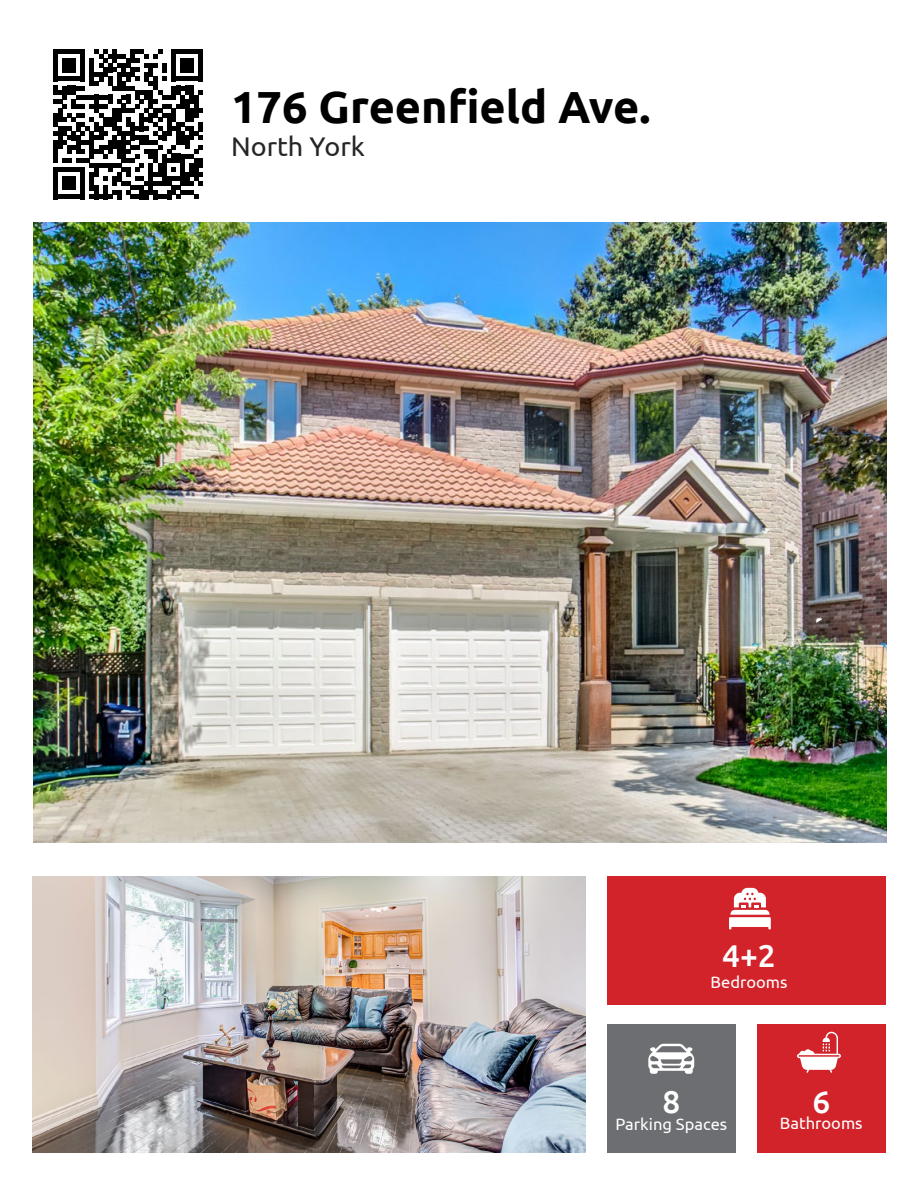
<style>
.page{position:relative;width:918px;height:1188px;background:#fff}
.page>*{position:absolute;margin:0;border:0;box-sizing:border-box;transform-origin:0 0}
.t1{font:700 45px "Ubuntu";color:#000}
.t2{font:500 31.5px "Ubuntu";color:#fff}
.t3{font:27px "Ubuntu";color:#262626}
.t4{font:16.5px "Ubuntu";color:#fff}
</style>
<div class="page">
<div style="left:757px;top:1025px;width:129px;height:128px;background:#d2232a"></div>
<div style="left:607px;top:1025px;width:129px;height:128px;background:#6d6e71"></div>
<div style="left:607px;top:876px;width:279px;height:129px;background:#d2232a"></div>
<svg style="left:729px;top:888px;width:42px;height:42px"></svg>
<svg style="left:797px;top:1032px;width:44px;height:41px"></svg>
<svg style="left:648px;top:1044px;width:46px;height:30px"></svg>
<img style="left:32px;top:876px;width:554px;height:276px">
<img style="left:33px;top:222px;width:854px;height:620px">
<svg style="left:816px;top:618px;width:6px;height:5px"></svg>
<svg style="left:53px;top:49px;width:150px;height:150px"></svg>
<h1 class="t1" style="left:231px;top:80px;width:421px">176 Greenfield Ave.</h1>
<h3 class="t3" style="left:231px;top:130px;width:135px">North York</h3>
<h2 class="t2" style="left:722px;top:936px;width:55px">4+2</h2>
<p class="t4" style="left:711px;top:972px;width:78px">Bedrooms</p>
<h2 class="t2" style="left:662px;top:1082px;width:19px">8</h2>
<p class="t4" style="left:616px;top:1114px;width:113px">Parking Spaces</p>
<h2 class="t2" style="left:812px;top:1081px;width:19px">6</h2>
<p class="t4" style="left:780px;top:1113px;width:84px">Bathrooms</p>
</div>
